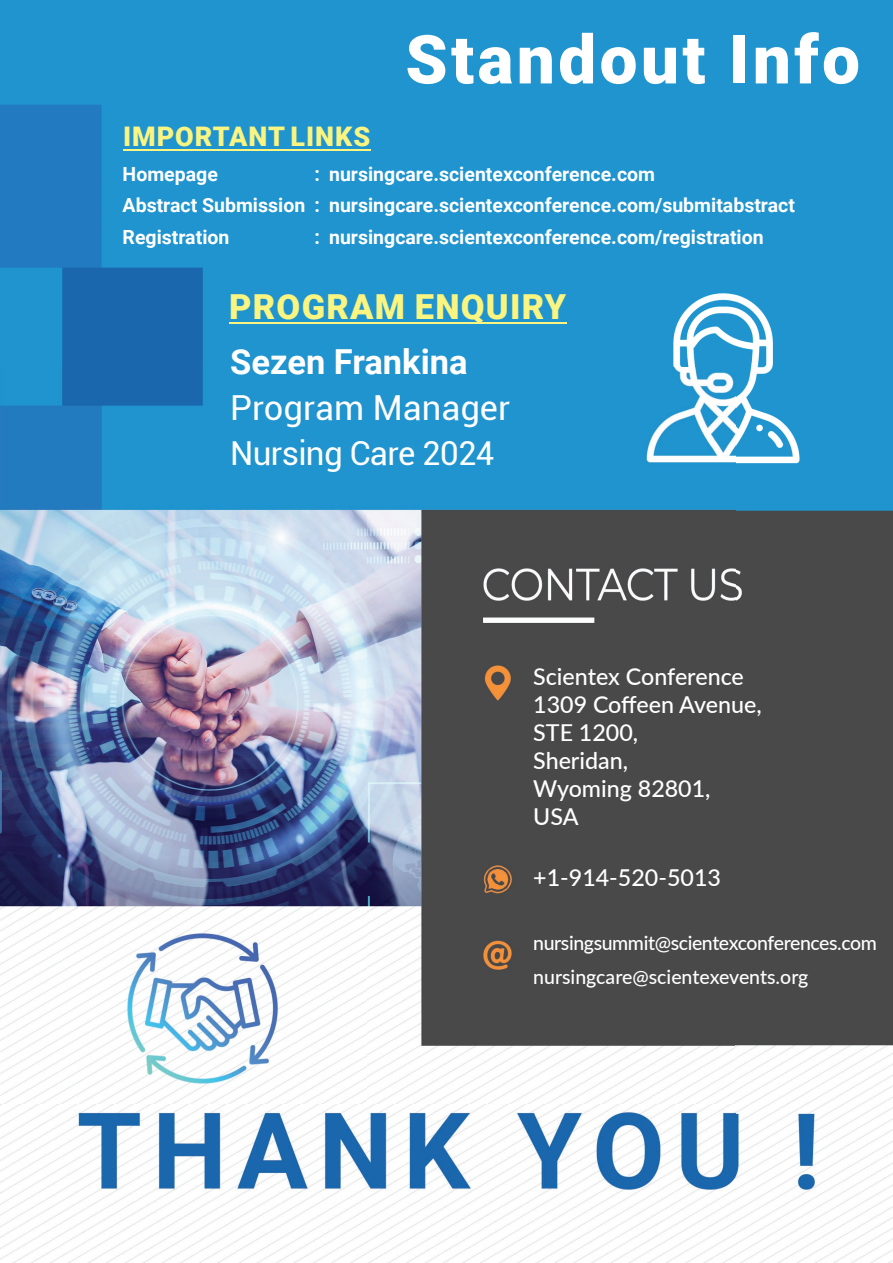
<style>
.page{position:relative;width:893px;height:1263px;background:#fff}
.page>*{position:absolute;margin:0;border:0;box-sizing:border-box;transform-origin:0 0}
.t1{font:900 67.5px "Roboto";letter-spacing:.05em;color:#fff}
.t2{font:900 34.5px "Roboto";letter-spacing:.035em;color:#faf481}
.t3{font:34.5px "Roboto";color:#fff}
.t4{font:700 34.5px "Roboto";color:#fff}
.t5{font:33px "Roboto";letter-spacing:-.02em;color:#fff}
.t6{font:900 27px "Roboto";letter-spacing:.035em;color:#faf481}
.t7{font:500 23.25px/27.9px "Lato";color:#fff}
.t8{font:700 19.5px/31.2px "Roboto";color:#fff;text-align:justify}
.t9{font:500 19.5px/35px "Lato";letter-spacing:-.02em;color:#fff}
</style>
<div class="page">
<img style="left:0;top:0;width:893px;height:1263px">
<hr style="left:123px;top:150px;width:248px;height:1px;background:#faf481">
<hr style="left:229px;top:322px;width:338px;height:2px;background:#faf481">
<h3 class="t6" style="left:123px;top:117px;width:249px">IMPORTANT LINKS</h3>
<h1 class="t1" style="left:405px;top:12px;width:456px">Standout Info</h1>
<p class="t8" style="left:123px;top:158px;width:97px">Homepage</p>
<p class="t8" style="left:123px;top:158px;width:199px;text-indent:192px">:<br>Abstract Submission :<br>Registration</p>
<p class="t8" style="left:315px;top:220px;width:7px">:</p>
<p class="t8" style="left:329px;top:158px;width:467px;text-align:left">nursingcare.scientexconference.com nursingcare.scientexconference.com/submitabstract nursingcare.scientexconference.com/registration</p>
<h2 class="t2" style="left:229px;top:282px;width:338px">PROGRAM ENQUIRY</h2>
<h2 class="t4" style="left:230px;top:337px;width:239px">Sezen Frankina</h2>
<h2 class="t3" style="left:230px;top:383px;width:281px">Program Manager</h2>
<h3 class="t5" style="left:230px;top:430px;width:266px">Nursing Care 2024</h3>
<p class="t7" style="left:533px;top:662px;width:230px">Scientex Conference<br>1309 Coffeen Avenue,<br>STE 1200,<br>Sheridan,<br>Wyoming 82801,<br>USA</p>
<p class="t7" style="left:533px;top:863px;width:189px">+1-914-520-5013</p>
<p class="t9" style="left:533px;top:924px;width:345px">nursingsummit@scientexconferences.com nursingcare@scientexevents.org</p>
</div>
